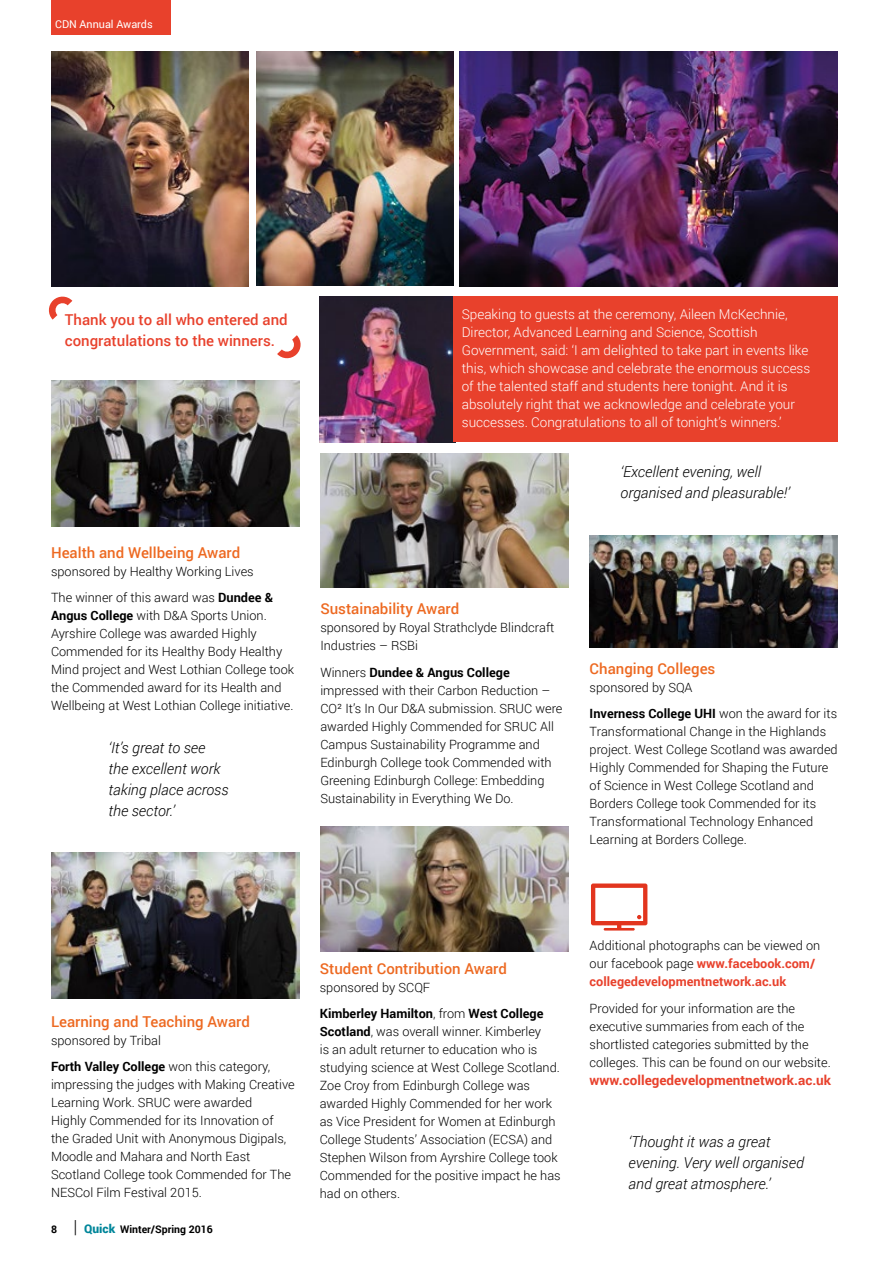
<style>
.page{position:relative;width:893px;height:1263px;background:#fff}
.page>*{position:absolute;margin:0;border:0;box-sizing:border-box;transform-origin:0 0}
.t1{font:italic 300 15px/21px "Roboto";color:#000}
.t2{font:500 15px "Roboto";color:#ed6921}
.t3{font:500 15px/21px "Roboto";color:#e8412c}
.t4{font:300 13.5px/18px "Roboto";color:#fff}
.t5{font:700 13.5px "Roboto";color:#e8412c}
.t6{font:300 12.75px/18px "Roboto";color:#000}
.t7{font:700 12.75px/26.5px "Roboto";color:#000}
.t8{font:10.8px "Roboto";color:#fff}
.t9{font:700 10.5px "Roboto";color:#000}
.s1{font-weight:700}
.s2{font-weight:300;font-size:18px}
.s3{font-weight:900;font-size:12px;color:#00869a}
.s4{font-weight:300}
.s5{font-weight:700;color:#e8412c}
</style>
<div class="page">
<div style="left:51px;top:0;width:119px;height:34px;background:#e8412c"></div>
<img style="left:320px;top:297px;width:133px;height:145px">
<img style="left:256px;top:51px;width:197px;height:235px">
<img style="left:51px;top:51px;width:197px;height:235px">
<img style="left:459px;top:51px;width:379px;height:235px">
<svg style="left:48px;top:296px;width:24px;height:24px"></svg>
<svg style="left:277px;top:335px;width:24px;height:24px"></svg>
<div style="left:453px;top:297px;width:385px;height:145px;background:#e8412c"></div>
<img style="left:51px;top:381px;width:248px;height:145px">
<img style="left:51px;top:853px;width:248px;height:145px">
<img style="left:320px;top:454px;width:248px;height:134px">
<img style="left:590px;top:535px;width:248px;height:113px">
<img style="left:320px;top:826px;width:248px;height:125px">
<svg style="left:591px;top:883px;width:56px;height:47px"></svg>
<p class="t8" style="left:55px;top:17px;width:99px">CDN Annual Awards</p>
<p class="t3" style="left:65px;top:308px;width:224px">Thank you to all who entered and congratulations to the winners.</p>
<p class="t4" style="left:462px;top:305px;width:350px">Speaking to guests at the ceremony, Aileen McKechnie, Director, Advanced Learning and Science, Scottish Government, said: ‘I am delighted to take part in events like this, which showcase and celebrate the enormous success of the talented staff and students here tonight. And it is absolutely right that we acknowledge and celebrate your successes. Congratulations to all of tonight’s winners.’</p>
<p class="t1" style="left:620px;top:461px;width:171px">‘Excellent evening, well organised and pleasurable!’</p>
<p class="t2" style="left:51px;top:542px;width:191px">Health and Wellbeing Award</p>
<p class="t6" style="left:51px;top:558px;width:224px;line-height:26.5px">sponsored by Healthy Working Lives<br>The winner of this award was <span class="s1">Dundee &amp;</span></p>
<p class="t6" style="left:51px;top:606px;width:245px"><span class="s1">Angus College</span> with D&amp;A Sports Union.<br>Ayrshire College was awarded Highly Commended for its Healthy Body Healthy Mind project and West Lothian College took the Commended award for its Health and Wellbeing at West Lothian College initiative.</p>
<p class="t1" style="left:108px;top:737px;width:122px">‘It’s great to see the excellent work taking place across the sector.’</p>
<p class="t2" style="left:320px;top:598px;width:140px">Sustainability Award</p>
<p class="t6" style="left:320px;top:618px;width:236px">sponsored by Royal Strathclyde Blindcraft<br>Industries – RSBi</p>
<p class="t6" style="left:320px;top:663px;width:244px">Winners <span class="s1">Dundee &amp; Angus College </span>impressed with their Carbon Reduction – CO² It’s In Our D&amp;A submission. SRUC were awarded Highly Commended for SRUC All Campus Sustainability Programme and Edinburgh College took Commended with Greening Edinburgh College: Embedding Sustainability in Everything We Do.</p>
<p class="t2" style="left:590px;top:658px;width:127px">Changing Colleges</p>
<p class="t6" style="left:590px;top:674px;width:249px;line-height:26.5px">sponsored by SQA<br><span class="s1">Inverness College UHI</span> won the award for its</p>
<p class="t6" style="left:590px;top:722px;width:250px">Transformational Change in the Highlands project. West College Scotland was awarded Highly Commended for Shaping the Future of Science in West College Scotland and Borders College took Commended for its Transformational Technology Enhanced Learning at Borders College.</p>
<p class="t2" style="left:51px;top:1011px;width:200px">Learning and Teaching Award</p>
<p class="t6" style="left:51px;top:1026px;width:221px;line-height:26.5px">sponsored by Tribal<br><span class="s1">Forth Valley College</span> won this category,</p>
<p class="t6" style="left:51px;top:1075px;width:245px">impressing the judges with Making Creative Learning Work. SRUC were awarded<br>Highly Commended for its Innovation of<br>the Graded Unit with Anonymous Digipals, Moodle and Mahara and North East Scotland College took Commended for The NESCol Film Festival 2015.</p>
<p class="t9" style="left:51px;top:1222px;width:163px">8 <span class="s2">|</span> <span class="s3">Quick</span> Winter/Spring 2016</p>
<p class="t2" style="left:320px;top:958px;width:189px">Student Contribution Award</p>
<p class="t7" style="left:320px;top:973px;width:225px"><span class="s4">sponsored by SCQF<br></span>Kimberley Hamilton<span class="s4">, from</span> West College</p>
<p class="t6" style="left:320px;top:1022px;width:242px"><span class="s1">Scotland</span>, was overall winner. Kimberley<br>is an adult returner to education who is studying science at West College Scotland.<br>Zoe Croy from Edinburgh College was awarded Highly Commended for her work as Vice President for Women at Edinburgh College Students’ Association (ECSA) and Stephen Wilson from Ayrshire College took Commended for the positive impact he has had on others.</p>
<p class="t6" style="left:590px;top:936px;width:232px">Additional photographs can be viewed on our facebook page <span class="s5">www.facebook.com/ collegedevelopmentnetwork.ac.uk</span></p>
<p class="t6" style="left:590px;top:999px;width:243px">Provided for your information are the executive summaries from each of the shortlisted categories submitted by the colleges. This can be found on our website.</p>
<p class="t5" style="left:590px;top:1070px;width:243px">www.collegedevelopmentnetwork.ac.uk</p>
<p class="t1" style="left:629px;top:1130px;width:177px">‘Thought it was a great evening. Very well organised and great atmosphere.’</p>
</div>
